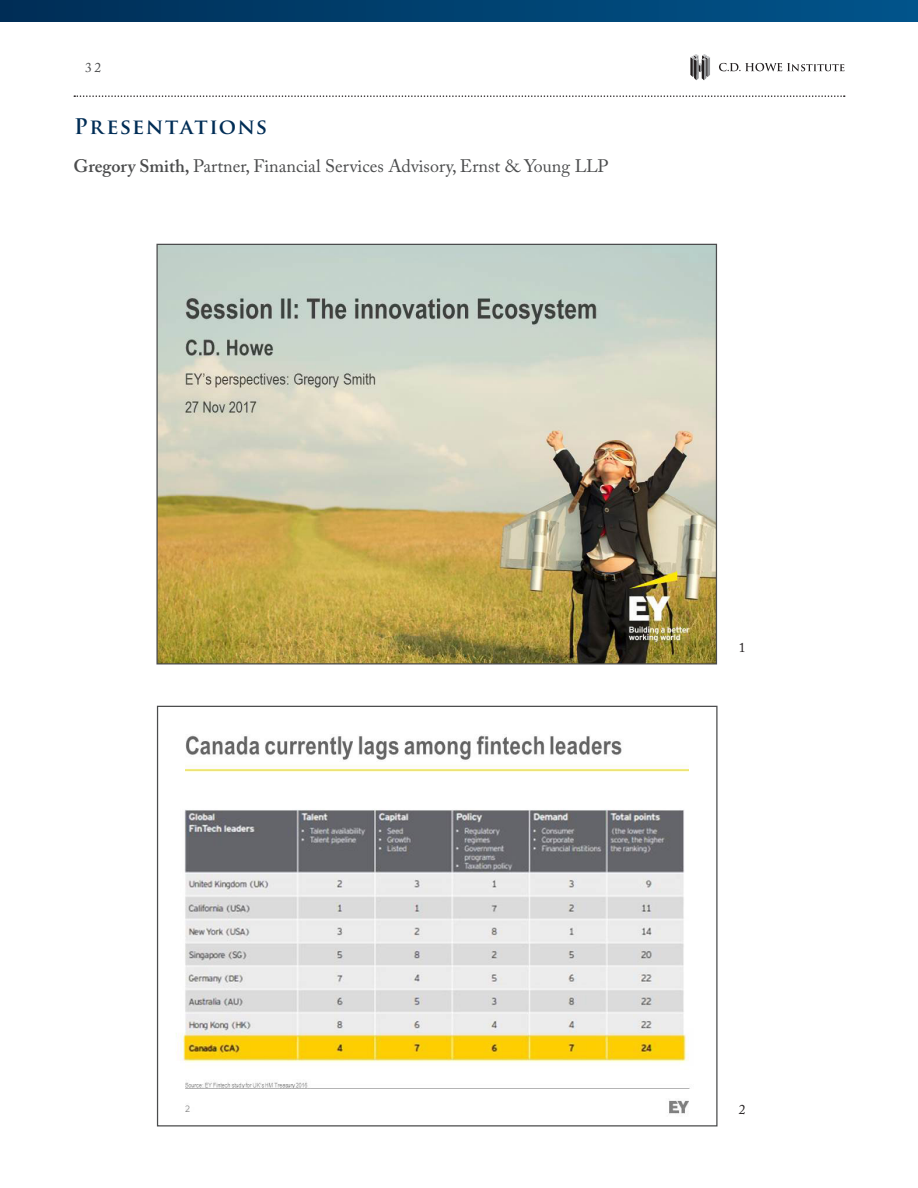
<style>
.page{position:relative;width:918px;height:1188px;background:#fff}
.page>*{position:absolute;margin:0;border:0;box-sizing:border-box;transform-origin:0 0}
.Level_One_Head{font:700 21px "Trajan Pro";letter-spacing:.065em;color:#002d56}
.body_bold{font:18px "Adobe Caslon Pro";color:#4b4c4d}
.t1{font:13.5px "Adobe Caslon Pro";color:#4b4c4d}
.table_body{font:13.5px "Adobe Caslon Pro";color:#231f20}
.s1{font-weight:600}
</style>
<div class="page">
<div style="left:1px;top:1px;width:917px;height:21px;background:linear-gradient(to right,#002e56,#01558b)"></div>
<svg style="left:74px;top:95px;width:771px;height:2px"></svg>
<svg style="left:690px;top:54px;width:20px;height:26px"></svg>
<svg style="left:719px;top:63px;width:126px;height:8px"></svg>
<img style="left:158px;top:246px;width:557px;height:416px">
<img style="left:176px;top:735px;width:514px;height:379px">
<p class="t1" style="left:85px;top:59px;width:18px">32</p>
<p class="Level_One_Head" style="left:74px;top:113px;width:195px">Presentations</p>
<p class="body_bold" style="left:74px;top:155px;width:537px"><span class="s1">Gregory Smith,</span> Partner, Financial Services Advisory, Ernst &amp; Young LLP</p>
<p class="table_body" style="left:739px;top:640px;width:8px">1</p>
<p class="table_body" style="left:739px;top:1102px;width:8px">2</p>
</div>
